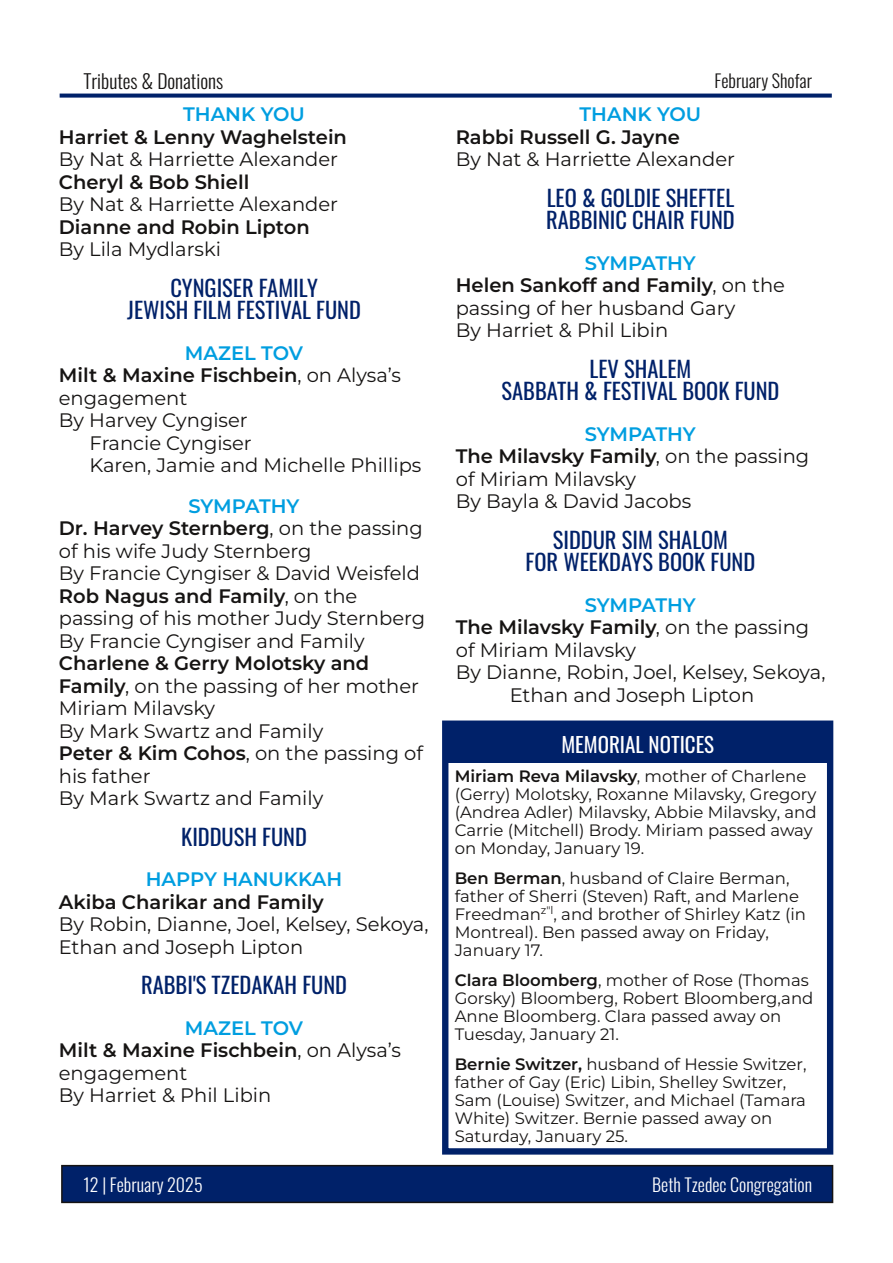
<style>
.page{position:relative;width:893px;height:1263px;background:#fff}
.page>*{position:absolute;margin:0;border:0;box-sizing:border-box;transform-origin:0 0}
.t1{font:22.5px/22.5px "Oswald";color:#002169;text-align:center}
.t2{font:21px "Oswald";color:#fff}
.t3{font:19.5px/22.5px "Montserrat";color:#161413}
.t4{font:600 19.5px "Montserrat";color:#161413}
.t5{font:600 19.5px "Montserrat";color:#009ee0}
.t6{font:300 19.5px "Oswald";color:#161413}
.t7{font:300 18px "Oswald";color:#fff}
.t8{font:300 18px "Oswald";color:#161413}
.t9{font:16.5px/18px "Montserrat";color:#161413}
.s1{font-weight:400}
.s2{font-weight:600;color:#009ee0}
.s3{font-weight:600}
</style>
<div class="page">
<div style="left:62px;top:1165px;width:770px;height:37px;background:#002169"></div>
<div style="left:61px;top:1165px;width:772px;height:38px;border:2px solid #161413"></div>
<div style="left:60px;top:94px;width:772px;height:4px;border:2px solid #002169"></div>
<div style="left:445px;top:724px;width:386px;height:38px;background:#002169"></div>
<div style="left:442px;top:720px;width:391px;height:434px;border:6px solid #002169"></div>
<p class="t6" style="left:83px;top:66px;width:141px">Tributes &amp; Donations</p>
<p class="t5" style="left:183px;top:102px;width:123px">THANK YOU</p>
<p class="t4" style="left:59px;top:125px;width:290px">Harriet &amp; Lenny Waghelstein</p>
<p class="t3" style="left:59px;top:148px;width:281px">By Nat &amp; Harriette Alexander</p>
<p class="t4" style="left:59px;top:170px;width:192px">Cheryl &amp; Bob Shiell</p>
<p class="t3" style="left:59px;top:193px;width:281px">By Nat &amp; Harriette Alexander</p>
<p class="t4" style="left:59px;top:215px;width:252px">Dianne and Robin Lipton</p>
<p class="t3" style="left:59px;top:238px;width:164px">By Lila Mydlarski</p>
<p class="t1" style="left:127px;top:275px;width:235px">CYNGISER FAMILY<br>JEWISH FILM FESTIVAL FUND</p>
<p class="t5" style="left:185px;top:341px;width:120px">MAZEL TOV</p>
<p class="t4" style="left:59px;top:363px;width:344px">Milt &amp; Maxine Fischbein<span class="s1">, on Alysa’s</span></p>
<p class="t3" style="left:59px;top:386px;width:130px">engagement</p>
<p class="t3" style="left:59px;top:409px;width:190px">By Harvey Cyngiser</p>
<p class="t3" style="left:90px;top:431px;width:164px">Francie Cyngiser</p>
<p class="t3" style="left:90px;top:454px;width:333px">Karen, Jamie and Michelle Phillips</p>
<p class="t3" style="left:59px;top:494px;width:368px;text-indent:130px"><span class="s2">SYMPATHY<br></span><span class="s3">Dr. Harvey Sternberg</span>, on the passing of his wife Judy Sternberg<br>By Francie Cyngiser &amp; David Weisfeld<br><span class="s3">Rob Nagus and Family</span>, on the passing of his mother Judy Sternberg<br>By Francie Cyngiser and Family</p>
<p class="t3" style="left:59px;top:652px;width:366px"><span class="s3">Charlene &amp; Gerry Molotsky and<br>Family</span>, on the passing of her mother<br>Miriam Milavsky<br>By Mark Swartz and Family<br><span class="s3">Peter &amp; Kim Cohos</span>, on the passing of his father<br>By Mark Swartz and Family</p>
<p class="t1" style="left:181px;top:824px;width:127px">KIDDUSH FUND</p>
<p class="t5" style="left:146px;top:867px;width:198px">HAPPY HANUKKAH</p>
<p class="t4" style="left:59px;top:890px;width:266px">Akiba Charikar and Family</p>
<p class="t3" style="left:59px;top:913px;width:371px">By Robin, Dianne, Joel, Kelsey, Sekoya,<br>Ethan and Joseph Lipton</p>
<p class="t1" style="left:141px;top:973px;width:208px">RABBI'S TZEDAKAH FUND</p>
<p class="t3" style="left:59px;top:1016px;width:344px;text-indent:126px"><span class="s2">MAZEL TOV<br></span><span class="s3">Milt &amp; Maxine Fischbein</span>, on Alysa’s engagement<br>By Harriet &amp; Phil Libin</p>
<p class="t8" style="left:715px;top:67px;width:99px">February Shofar</p>
<p class="t5" style="left:579px;top:102px;width:123px">THANK YOU</p>
<p class="t4" style="left:456px;top:125px;width:226px">Rabbi Russell G. Jayne</p>
<p class="t3" style="left:456px;top:148px;width:281px">By Nat &amp; Harriette Alexander</p>
<p class="t1" style="left:546px;top:185px;width:190px;text-align:left">LEO &amp; GOLDIE SHEFTEL<br>RABBINIC CHAIR FUND</p>
<p class="t3" style="left:456px;top:251px;width:331px;text-indent:129px"><span class="s2">SYMPATHY<br></span><span class="s3">Helen Sankoff and Family</span>, on the passing of her husband Gary<br>By Harriet &amp; Phil Libin</p>
<p class="t1" style="left:501px;top:356px;width:279px">LEV SHALEM<br>SABBATH &amp; FESTIVAL BOOK FUND</p>
<p class="t3" style="left:456px;top:422px;width:355px;text-indent:129px"><span class="s2">SYMPATHY<br></span><span class="s3">The Milavsky Family</span>, on the passing of Miriam Milavsky<br>By Bayla &amp; David Jacobs</p>
<p class="t1" style="left:526px;top:527px;width:231px">SIDDUR SIM SHALOM<br>FOR WEEKDAYS BOOK FUND</p>
<p class="t5" style="left:585px;top:593px;width:112px">SYMPATHY</p>
<p class="t4" style="left:456px;top:615px;width:355px">The Milavsky Family<span class="s1">, on the passing</span></p>
<p class="t3" style="left:456px;top:638px;width:182px">of Miriam Milavsky</p>
<p class="t3" style="left:456px;top:661px;width:371px">By Dianne, Robin, Joel, Kelsey, Sekoya,</p>
<p class="t3" style="left:510px;top:683px;width:246px">Ethan and Joseph Lipton</p>
<p class="t2" style="left:561px;top:728px;width:154px">MEMORIAL NOTICES</p>
<p class="t9" style="left:455px;top:767px;width:363px"><span class="s3">Miriam Reva Milavsky</span>, mother of Charlene (Gerry) Molotsky, Roxanne Milavsky, Gregory (Andrea Adler) Milavsky, Abbie Milavsky, and Carrie (Mitchell) Brody. Miriam passed away on Monday, January 19.</p>
<p class="t9" style="left:455px;top:869px;width:353px"><span class="s3">Ben Berman</span>, husband of Claire Berman, father of Sherri (Steven) Raft, and Marlene Freedman<sup>z"l</sup>, and brother of Shirley Katz (in Montreal). Ben passed away on Friday, January 17.</p>
<p class="t9" style="left:455px;top:971px;width:360px"><span class="s3">Clara Bloomberg</span>, mother of Rose (Thomas Gorsky) Bloomberg, Robert Bloomberg,and Anne Bloomberg. Clara passed away on Tuesday, January 21.</p>
<p class="t9" style="left:455px;top:1055px;width:353px"><span class="s3">Bernie Switzer,</span> husband of Hessie Switzer, father of Gay (Eric) Libin, Shelley Switzer, Sam (Louise) Switzer, and Michael (Tamara White) Switzer. Bernie passed away on Saturday, January 25.</p>
<p class="t7" style="left:83px;top:1170px;width:121px">12 | February 2025</p>
<p class="t7" style="left:652px;top:1170px;width:161px">Beth Tzedec Congregation</p>
</div>
